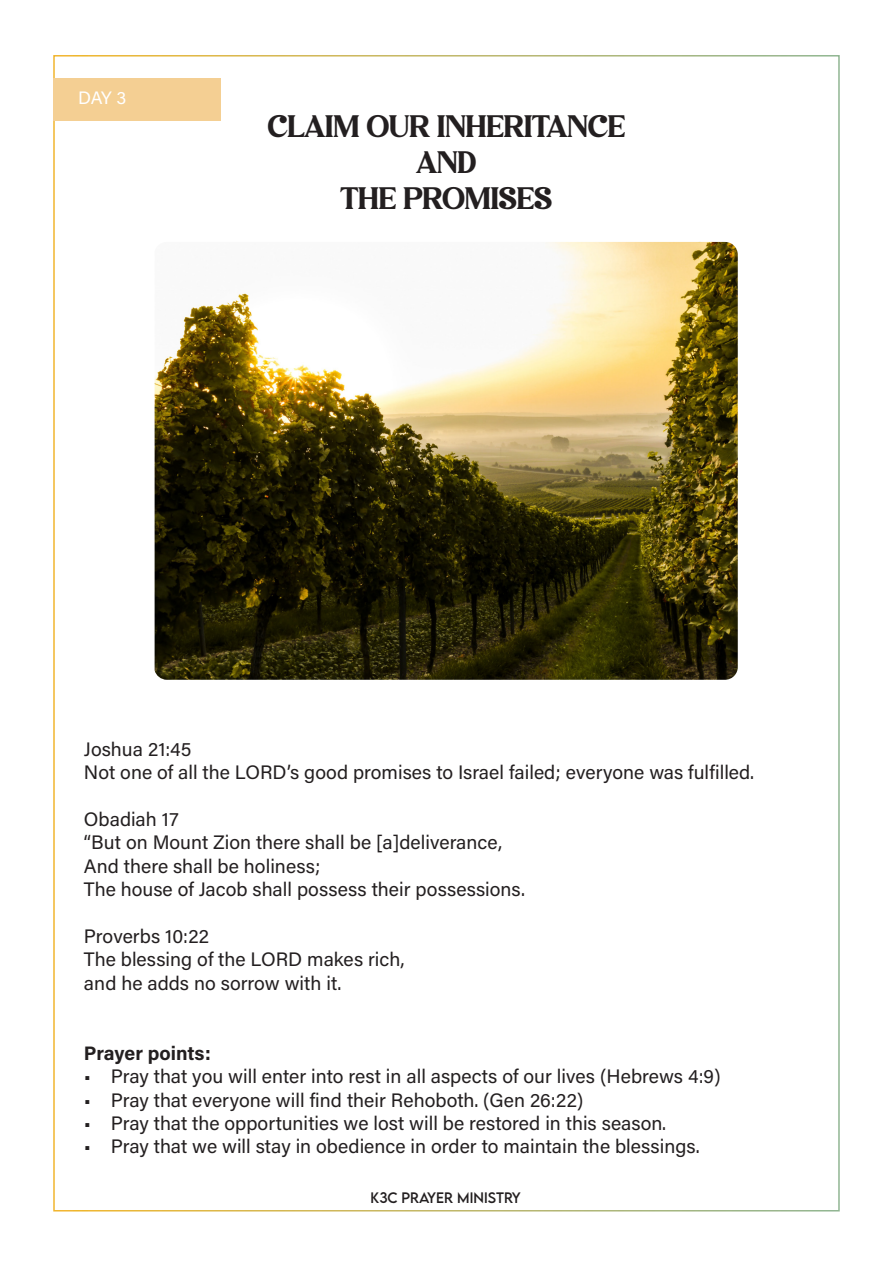
<style>
.page{position:relative;width:893px;height:1263px;background:#fff}
.page>*{position:absolute;margin:0;border:0;box-sizing:border-box;transform-origin:0 0}
.titles{font:30px/36px "Avigea";color:#231f20;text-align:center}
.main_paragraph{font:19.5px "Acumin Variable Concept";letter-spacing:.02em;color:#231f20}
.main_paragraph-2{font:19.5px "Acumin Variable Concept";letter-spacing:.055em;color:#231f20}
.t1{font:18px "Acumin Variable Concept";color:#fff}
.t2{font:13.5px "LEMONMILK";color:#231f20}
</style>
<div class="page">
<img style="left:155px;top:242px;width:583px;height:438px">
<div style="left:53px;top:78px;width:168px;height:43px;background:#f4cf93"></div>
<p class="t1" style="left:78px;top:86px;width:50px">DAY 3</p>
<p class="titles" style="left:268px;top:108px;width:359px">CLAIM OUR INHERITANCE<br>AND</p>
<p class="titles" style="left:341px;top:180px;width:213px">THE PROMISES</p>
<p class="main_paragraph" style="left:84px;top:735px;width:109px">Joshua 21:45</p>
<p class="main_paragraph" style="left:84px;top:759px;width:671px">Not one of all the LORD’s good promises to Israel failed; everyone was fulfilled.</p>
<p class="main_paragraph" style="left:84px;top:806px;width:96px">Obadiah 17</p>
<p class="main_paragraph" style="left:84px;top:829px;width:419px">“But on Mount Zion there shall be [a]deliverance,</p>
<p class="main_paragraph" style="left:84px;top:852px;width:237px">And there shall be holiness;</p>
<p class="main_paragraph" style="left:84px;top:876px;width:442px">The house of Jacob shall possess their possessions.</p>
<p class="main_paragraph" style="left:84px;top:923px;width:126px">Proverbs 10:22</p>
<p class="main_paragraph" style="left:84px;top:946px;width:321px">The blessing of the LORD makes rich,</p>
<p class="main_paragraph" style="left:84px;top:969px;width:258px">and he adds no sorrow with it.</p>
<p class="main_paragraph-2" style="left:84px;top:1040px;width:127px">Prayer points:</p>
<p class="main_paragraph" style="left:84px;top:1063px;width:638px">• Pray that you will enter into rest in all aspects of our lives (Hebrews 4:9)</p>
<p class="main_paragraph" style="left:84px;top:1086px;width:500px">• Pray that everyone will find their Rehoboth. (Gen 26:22)</p>
<p class="main_paragraph" style="left:84px;top:1110px;width:583px">• Pray that the opportunities we lost will be restored in this season.</p>
<p class="main_paragraph" style="left:84px;top:1133px;width:617px">• Pray that we will stay in obedience in order to maintain the blessings.</p>
<p class="t2" style="left:371px;top:1188px;width:152px">K3C PRAYER MINISTRY</p>
</div>
